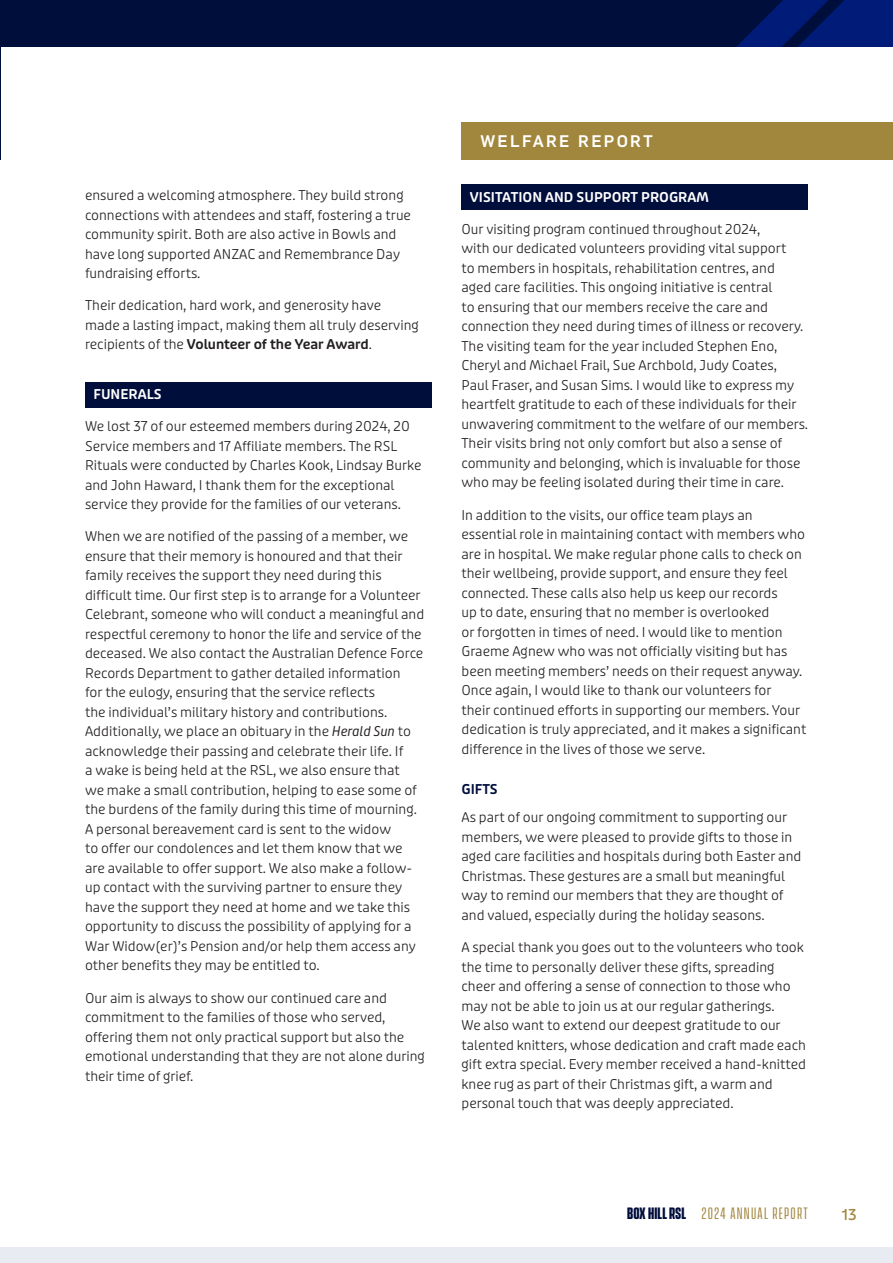
<style>
.page{position:relative;width:893px;height:1263px;background:#fff}
.page>*{position:absolute;margin:0;border:0;box-sizing:border-box;transform-origin:0 0}
.BHRSL_Heading1{font:500 16.5px "Flama";letter-spacing:.14em;color:#fff}
.t1{font:15px "Vanguard CF";letter-spacing:.08em;color:#a1863d}
.t2{font:15px "Puffin Display Soft Medm";color:#a1863d}
.t3{font:300 13.5px/19.5px "Puffin Display Soft";color:#231f20}
.Plain_Text{font:600 13.5px "Puffin Display Soft";color:#fff}
.t4{font:600 13.5px "Puffin Display Soft";color:#000e3c}
.s1{font-weight:600}
.s2{font-weight:400;font-style:italic}
.s3{font-weight:700;color:#000e3c}
</style>
<div class="page">
<div style="left:0;top:1247px;width:893px;height:16px;background:#e9ebf2"></div>
<div style="left:0;top:0;width:893px;height:47px;background:#000e3c"></div>
<svg style="left:588px;top:0;width:305px;height:185px"></svg>
<svg style="left:590px;top:0;width:270px;height:185px"></svg>
<hr style="left:0;top:0;width:1px;height:159px;background:#000e3c">
<div style="left:462px;top:122px;width:431px;height:37px;background:#a1863d"></div>
<div style="left:85px;top:382px;width:347px;height:25px;background:#000e3c"></div>
<div style="left:461px;top:185px;width:347px;height:25px;background:#000e3c"></div>
<p class="t3" style="left:85px;top:186px;width:327px">ensured a welcoming atmosphere. They build strong connections with attendees and staff, fostering a true community spirit. Both are also active in Bowls and have long supported ANZAC and Remembrance Day fundraising efforts.</p>
<p class="t3" style="left:85px;top:296px;width:335px">Their dedication, hard work, and generosity have made a lasting impact, making them all truly deserving recipients of the <span class="s1">Volunteer of the Year Award</span>.</p>
<p class="Plain_Text" style="left:94px;top:386px;width:70px">FUNERALS</p>
<p class="t3" style="left:85px;top:417px;width:338px">We lost 37 of our esteemed members during 2024, 20<br>Service members and 17 Affiliate members. The RSL Rituals were conducted by Charles Kook, Lindsay Burke and John Haward, I thank them for the exceptional service they provide for the families of our veterans.</p>
<p class="t3" style="left:85px;top:527px;width:341px">When we are notified of the passing of a member, we ensure that their memory is honoured and that their family receives the support they need during this difficult time. Our first step is to arrange for a Volunteer Celebrant, someone who will conduct a meaningful and respectful ceremony to honor the life and service of the deceased. We also contact the Australian Defence Force Records Department to gather detailed information<br>for the eulogy, ensuring that the service reflects<br>the individual’s military history and contributions.<br>Additionally, we place an obituary in the <span class="s2">Herald Sun</span> to acknowledge their passing and celebrate their life. If<br>a wake is being held at the RSL, we also ensure that<br>we make a small contribution, helping to ease some of the burdens of the family during this time of mourning.<br>A personal bereavement card is sent to the widow<br>to offer our condolences and let them know that we are available to offer support. We also make a follow&shy;up contact with the surviving partner to ensure they have the support they need at home and we take this opportunity to discuss the possibility of applying for a War Widow(er)’s Pension and/or help them access any other benefits they may be entitled to.</p>
<p class="t3" style="left:85px;top:988px;width:341px">Our aim is always to show our continued care and commitment to the families of those who served, offering them not only practical support but also the emotional understanding that they are not alone during their time of grief.</p>
<p class="BHRSL_Heading1" style="left:480px;top:132px;width:174px">WELFARE REPORT</p>
<p class="Plain_Text" style="left:470px;top:189px;width:240px">VISITATION AND SUPPORT PROGRAM</p>
<p class="t3" style="left:461px;top:220px;width:348px">Our visiting program continued throughout 2024,<br>with our dedicated volunteers providing vital support<br>to members in hospitals, rehabilitation centres, and aged care facilities. This ongoing initiative is central<br>to ensuring that our members receive the care and connection they need during times of illness or recovery.<br>The visiting team for the year included Stephen Eno, Cheryl and Michael Frail, Sue Archbold, Judy Coates,<br>Paul Fraser, and Susan Sims. I would like to express my heartfelt gratitude to each of these individuals for their unwavering commitment to the welfare of our members.<br>Their visits bring not only comfort but also a sense of community and belonging, which is invaluable for those who may be feeling isolated during their time in care.</p>
<p class="t3" style="left:461px;top:505px;width:346px">In addition to the visits, our office team plays an essential role in maintaining contact with members who are in hospital. We make regular phone calls to check on their wellbeing, provide support, and ensure they feel connected. These calls also help us keep our records<br>up to date, ensuring that no member is overlooked<br>or forgotten in times of need. I would like to mention Graeme Agnew who was not officially visiting but has been meeting members’ needs on their request anyway.<br>Once again, I would like to thank our volunteers for<br>their continued efforts in supporting our members. Your dedication is truly appreciated, and it makes a significant difference in the lives of those we serve.</p>
<p class="t4" style="left:461px;top:781px;width:38px">GIFTS</p>
<p class="t3" style="left:461px;top:808px;width:341px">As part of our ongoing commitment to supporting our members, we were pleased to provide gifts to those in aged care facilities and hospitals during both Easter and Christmas. These gestures are a small but meaningful way to remind our members that they are thought of and valued, especially during the holiday seasons.</p>
<p class="t3" style="left:461px;top:938px;width:346px">A special thank you goes out to the volunteers who took the time to personally deliver these gifts, spreading cheer and offering a sense of connection to those who may not be able to join us at our regular gatherings.<br>We also want to extend our deepest gratitude to our talented knitters, whose dedication and craft made each gift extra special. Every member received a hand-knitted knee rug as part of their Christmas gift, a warm and personal touch that was deeply appreciated.</p>
<p class="t1" style="left:627px;top:1205px;width:183px"><span class="s3">BOX HILL RSL</span> 2024 ANNUAL REPORT</p>
<p class="t2" style="left:842px;top:1205px;width:16px">13</p>
</div>
